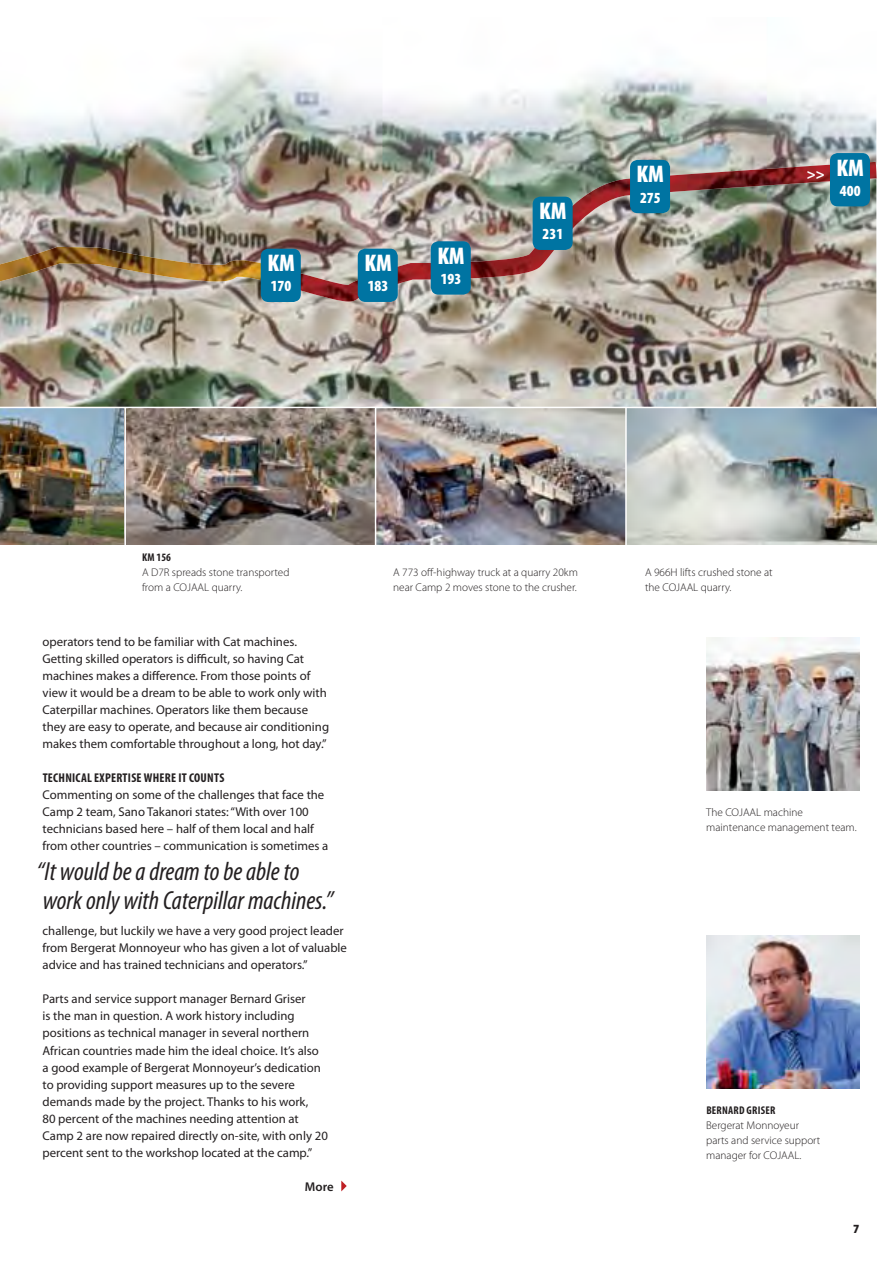
<style>
.page{position:relative;width:893px;height:1263px;background:#fff}
.page>*{position:absolute;margin:0;border:0;box-sizing:border-box;transform-origin:0 0}
.t1{font:italic condensed 26.25px/29.2px "Myriad Pro";color:#231f20}
.t2{font:900 condensed 24.15px "Myriad Pro";color:#fff}
.t3{font:900 condensed 15.6px "Myriad Pro";color:#fff}
.t4{font:900 condensed 15px "Myriad Pro";color:#fff}
.t5{font:12.75px/17px "Myriad Pro";color:#231f20}
.t6{font:700 condensed 12.75px "Myriad Pro";letter-spacing:.02em;color:#231f20}
.t7{font:600 12.75px "Myriad Pro";color:#231f20}
.t8{font:900 condensed 12.6px "Myriad Pro";color:#231f20;scale:1.11 1}
.t9{font:300 11.25px/15px "Myriad Pro";color:#231f20}
.t10{font:700 condensed 11.25px "Myriad Pro";letter-spacing:.02em;color:#231f20}
</style>
<div class="page">
<img style="left:0;top:52px;width:876px;height:355px">
<img style="left:0;top:408px;width:876px;height:136px">
<hr style="left:124px;top:407px;width:2px;height:139px;background:#fff">
<hr style="left:375px;top:407px;width:1px;height:139px;background:#fff">
<hr style="left:625px;top:407px;width:1px;height:139px;background:#fff">
<img style="left:0;top:247px;width:281px;height:38px">
<img style="left:281px;top:162px;width:595px;height:140px">
<svg style="left:341px;top:1181px;width:6px;height:10px"></svg>
<div style="left:261px;top:249px;width:40px;height:53px;background:#0074a2;border-radius:8px"></div>
<div style="left:358px;top:249px;width:40px;height:53px;background:#0074a2;border-radius:8px"></div>
<div style="left:532px;top:197px;width:40px;height:53px;background:#0074a2;border-radius:8px"></div>
<div style="left:630px;top:160px;width:40px;height:53px;background:#0074a2;border-radius:8px"></div>
<div style="left:830px;top:153px;width:40px;height:53px;background:#0074a2;border-radius:8px"></div>
<img style="left:706px;top:935px;width:153px;height:154px">
<div style="left:431px;top:241px;width:40px;height:54px;background:#0074a2;border-radius:8px"></div>
<img style="left:706px;top:638px;width:153px;height:153px">
<h2 class="t2" style="left:267px;top:249px;width:29px">KM</h2>
<p class="t3" style="left:271px;top:277px;width:22px">170</p>
<h2 class="t2" style="left:364px;top:249px;width:29px">KM</h2>
<p class="t3" style="left:368px;top:277px;width:22px">183</p>
<h2 class="t2" style="left:437px;top:241px;width:29px">KM</h2>
<p class="t3" style="left:440px;top:270px;width:22px">193</p>
<h2 class="t2" style="left:539px;top:197px;width:29px">KM</h2>
<p class="t3" style="left:542px;top:225px;width:22px">231</p>
<h2 class="t2" style="left:636px;top:160px;width:29px">KM</h2>
<p class="t3" style="left:640px;top:188px;width:22px">275</p>
<p class="t4" style="left:806px;top:165px;width:19px">&gt;&gt;</p>
<h2 class="t2" style="left:836px;top:153px;width:29px">KM</h2>
<p class="t3" style="left:839px;top:181px;width:22px">400</p>
<p class="t10" style="left:142px;top:551px;width:30px">KM 156</p>
<p class="t9" style="left:142px;top:566px;width:149px">A D7R spreads stone transported from a COJAAL quarry.</p>
<p class="t5" style="left:43px;top:634px;width:288px">operators tend to be familiar with Cat machines.<br>Getting skilled operators is difficult, so having Cat machines makes a difference. From those points of view it would be a dream to be able to work only with Caterpillar machines. Operators like them because they are easy to operate, and because air conditioning makes them comfortable throughout a long, hot day.”</p>
<p class="t6" style="left:43px;top:771px;width:183px">TECHNICAL EXPERTISE WHERE IT COUNTS</p>
<p class="t5" style="left:43px;top:787px;width:287px">Commenting on some of the challenges that face the Camp 2 team, Sano Takanori states: “With over 100 technicians based here – half of them local and half from other countries – communication is sometimes a</p>
<h1 class="t1" style="left:37px;top:859px;width:298px">“It would be a dream to be able to work only with Caterpillar machines.”</h1>
<p class="t5" style="left:43px;top:924px;width:306px">challenge, but luckily we have a very good project leader from Bergerat Monnoyeur who has given a lot of valuable advice and has trained technicians and operators.”</p>
<p class="t5" style="left:43px;top:992px;width:287px">Parts and service support manager Bernard Griser<br>is the man in question. A work history including positions as technical manager in several northern African countries made him the ideal choice. It’s also a good example of Bergerat Monnoyeur’s dedication to providing support measures up to the severe demands made by the project. Thanks to his work,<br>80 percent of the machines needing attention at Camp 2 are now repaired directly on-site, with only 20 percent sent to the workshop located at the camp.”</p>
<p class="t7" style="left:305px;top:1181px;width:30px">More</p>
<p class="t9" style="left:393px;top:566px;width:186px">A 773 off-highway truck at a quarry 20km near Camp 2 moves stone to the crusher.</p>
<p class="t9" style="left:645px;top:566px;width:129px">A 966H lifts crushed stone at the COJAAL quarry.</p>
<p class="t9" style="left:706px;top:806px;width:152px">The COJAAL machine maintenance management team.</p>
<p class="t10" style="left:706px;top:1103px;width:70px">BERNARD GRISER</p>
<p class="t9" style="left:706px;top:1118px;width:116px">Bergerat Monnoyeur parts and service support manager for COJAAL.</p>
<p class="t8" style="left:853px;top:1221px;width:7px">7</p>
</div>
